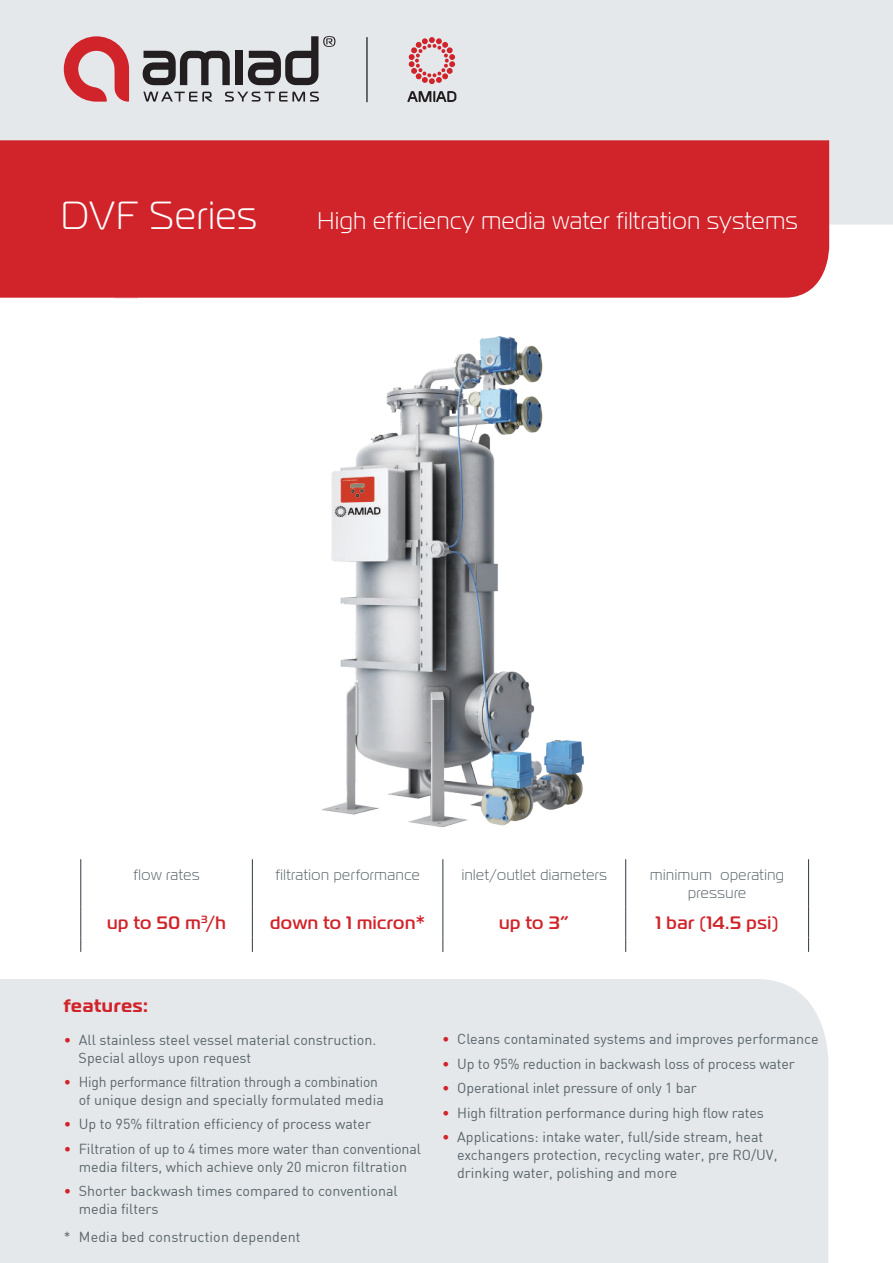
<style>
.page{position:relative;width:893px;height:1263px;background:#fff}
.page>*{position:absolute;margin:0;border:0;box-sizing:border-box;transform-origin:0 0}
.t1{font:300 39px "Magistral";letter-spacing:.03em;color:#fff}
.t2{font:300 24px "Magistral";letter-spacing:.03em;color:#fff}
.t3{font:500 18px "Magistral";letter-spacing:.03em;color:#d1232a}
.t4{font:700 18px "Magistral";letter-spacing:.04em;color:#d1232a}
.t5{font:300 15px/18px "Magistral";letter-spacing:.04em;color:#59656b;text-align:center}
.t6{font:14.25px/18px "DIN";color:#59656b}
.s1{color:#d1232a}
</style>
<div class="page">
<div style="left:0;top:0;width:893px;height:225px;background:#e5e8eb"></div>
<div style="left:0;top:140px;width:829px;height:158px;background:#d1232a"></div>
<hr style="left:366px;top:37px;width:2px;height:65px;background:#313940">
<svg style="left:64px;top:36px;width:65px;height:66px;background:#da7f84"></svg>
<svg style="left:143px;top:51px;width:87px;height:34px;background:#777678"></svg>
<div style="left:235px;top:51px;width:8px;height:34px;background:#231f20"></div>
<svg style="left:248px;top:36px;width:87px;height:49px;background:#9a9a9c"></svg>
<svg style="left:143px;top:92px;width:70px;height:10px"></svg>
<svg style="left:225px;top:92px;width:94px;height:10px"></svg>
<svg style="left:407px;top:91px;width:49px;height:11px"></svg>
<svg style="left:409px;top:37px;width:46px;height:47px;background:#dea8ac"></svg>
<hr style="left:80px;top:859px;width:1px;height:47px;background:#313940">
<hr style="left:252px;top:859px;width:1px;height:47px;background:#313940">
<hr style="left:442px;top:859px;width:1px;height:47px;background:#313940">
<hr style="left:625px;top:859px;width:1px;height:47px;background:#313940">
<hr style="left:808px;top:859px;width:1px;height:47px;background:#313940">
<hr style="left:80px;top:906px;width:1px;height:31px;background:#313940">
<hr style="left:252px;top:906px;width:1px;height:31px;background:#313940">
<hr style="left:442px;top:906px;width:1px;height:31px;background:#313940">
<hr style="left:625px;top:906px;width:1px;height:31px;background:#313940">
<hr style="left:808px;top:906px;width:1px;height:31px;background:#313940">
<svg style="left:80px;top:937px;width:1px;height:15px"></svg>
<svg style="left:252px;top:937px;width:1px;height:15px"></svg>
<svg style="left:442px;top:937px;width:1px;height:15px"></svg>
<svg style="left:625px;top:937px;width:1px;height:15px"></svg>
<svg style="left:808px;top:937px;width:1px;height:15px"></svg>
<div style="left:0;top:979px;width:828px;height:284px;background:#e5e8eb"></div>
<img style="left:322px;top:336px;width:262px;height:492px">
<h1 class="t1" style="left:61px;top:200px;width:198px">DVF Series</h1>
<h2 class="t2" style="left:317px;top:211px;width:482px">High efficiency media water filtration systems</h2>
<p class="t5" style="left:134px;top:866px;width:67px">flow rates</p>
<p class="t5" style="left:276px;top:866px;width:145px">filtration performance</p>
<p class="t5" style="left:462px;top:866px;width:147px">inlet/outlet diameters</p>
<p class="t5" style="left:650px;top:866px;width:135px">minimum operating pressure</p>
<p class="t3" style="left:107px;top:915px;width:120px">up to 50 m<sup>3</sup>/h</p>
<p class="t3" style="left:270px;top:915px;width:156px">down to 1 micron*</p>
<p class="t3" style="left:499px;top:915px;width:72px">up to 3”</p>
<p class="t3" style="left:656px;top:915px;width:124px">1 bar (14.5 psi)</p>
<p class="t4" style="left:64px;top:999px;width:86px">features:</p>
<p class="t6" style="left:79px;top:1031px;width:299px;text-indent:-15px"><span class="s1">•</span> All stainless steel vessel material construction.<br>Special alloys upon request</p>
<p class="t6" style="left:79px;top:1074px;width:307px;text-indent:-15px"><span class="s1">•</span> High performance filtration through a combination of unique design and specially formulated media</p>
<p class="t6" style="left:64px;top:1116px;width:309px"><span class="s1">•</span> Up to 95% filtration efficiency of process water</p>
<p class="t6" style="left:64px;top:1140px;width:359px;text-align:center"><span class="s1">•</span> Filtration of up to 4 times more water than conventional media filters, which achieve only 20 micron filtration</p>
<p class="t6" style="left:79px;top:1183px;width:321px;text-indent:-15px"><span class="s1">•</span> Shorter backwash times compared to conventional media filters</p>
<p class="t6" style="left:64px;top:1229px;width:238px">* Media bed construction dependent</p>
<p class="t6" style="left:442px;top:1031px;width:378px"><span class="s1">•</span> Cleans contaminated systems and improves performance</p>
<p class="t6" style="left:442px;top:1056px;width:354px"><span class="s1">•</span> Up to 95% reduction in backwash loss of process water</p>
<p class="t6" style="left:442px;top:1080px;width:256px"><span class="s1">•</span> Operational inlet pressure of only 1 bar</p>
<p class="t6" style="left:442px;top:1104px;width:323px"><span class="s1">•</span> High filtration performance during high flow rates</p>
<p class="t6" style="left:457px;top:1129px;width:322px;text-indent:-15px"><span class="s1">•</span> Applications: intake water, full/side stream, heat exchangers protection, recycling water, pre RO/UV, drinking water, polishing and more</p>
</div>
